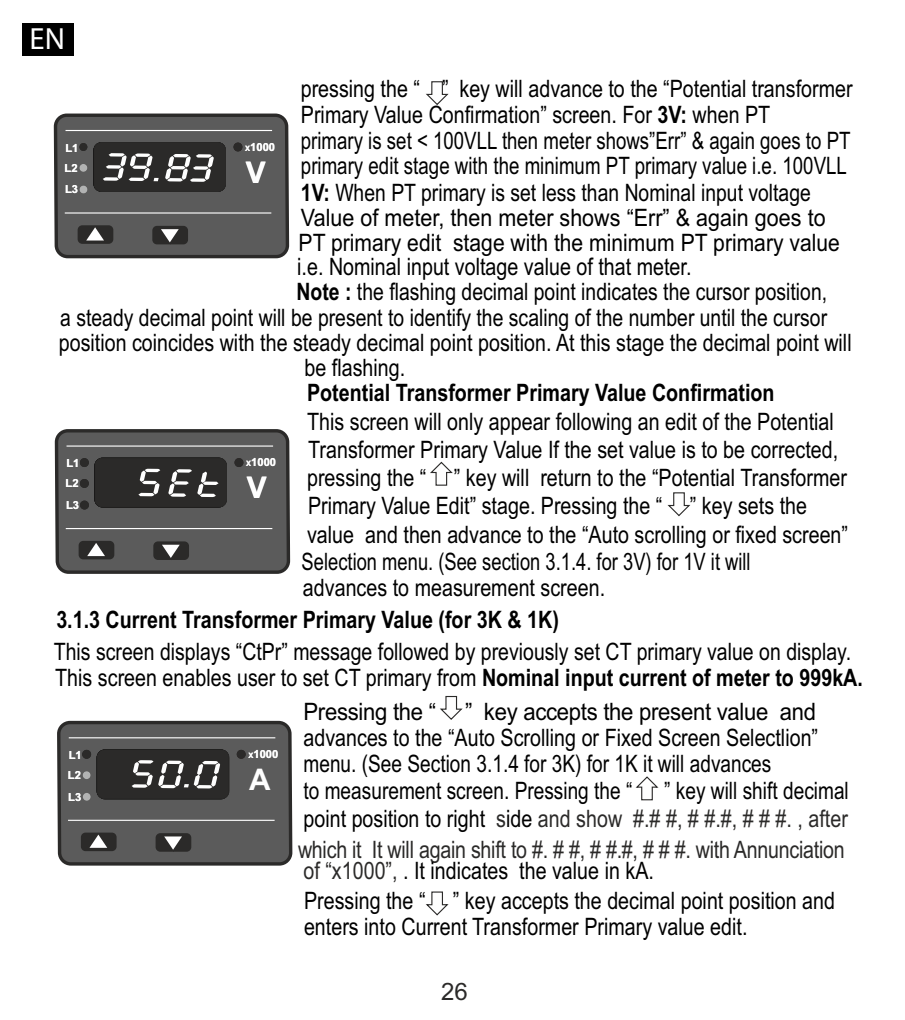
<style>
.page{position:relative;width:905px;height:1020px;background:#fff}
.page>*{position:absolute;margin:0;border:0;box-sizing:border-box;transform-origin:0 0}
.t1{font:30.8px "Myriad Pro";color:#fff}
.t2{font:700 29.6px "Arial";color:#fefefe}
.t3{font:24px/28px "Arial Narrow";color:#000}
.t4{font:24px/26px "Arial Narrow";color:#000;scale:1.12 1}
.t5{font:24px/21.6px "Arial Narrow";letter-spacing:-.01em;color:#2b2a29}
.t6{font:700 24px "Arial Narrow";color:#000}
.t7{font:24px "Arial";color:#2b2a29}
.t8{font:700 11.2px/21.6px "Arial";color:#fefefe}
.s1{font-size:7.6px}
.s2{font-weight:700}
.s3{color:#2b2a29}
.s4{color:#000}
</style>
<div class="page">
<svg style="left:430px;top:461px;width:23px;height:25px"></svg>
<svg style="left:667px;top:492px;width:24px;height:25px"></svg>
<svg style="left:440px;top:695px;width:23px;height:25px"></svg>
<svg style="left:635px;top:776px;width:24px;height:25px"></svg>
<svg style="left:425px;top:891px;width:24px;height:25px"></svg>
<svg style="left:426px;top:81px;width:23px;height:25px"></svg>
<div style="left:54px;top:114px;width:235px;height:144px;background:#5b5b5b;border:3px solid #2b2a29;border-radius:11px"></div>
<svg style="left:93px;top:142px;width:133px;height:50px;background:#4b4a49"></svg>
<div style="left:79px;top:143px;width:8px;height:8px;background:#2b2a29;border-radius:50%"></div>
<div style="left:79px;top:164px;width:8px;height:8px;background:#b2b3b3;border-radius:50%"></div>
<div style="left:79px;top:186px;width:8px;height:7px;background:#b2b3b3;border-radius:50%"></div>
<div style="left:233px;top:143px;width:9px;height:8px;background:#2b2a29;border:1px solid #2b2a29;border-radius:50%"></div>
<hr style="left:65px;top:130px;width:207px;height:1px;background:#fff">
<hr style="left:65px;top:212px;width:206px;height:2px;background:#fff">
<div style="left:152px;top:226px;width:36px;height:18px;background:#2b2a29;border-radius:5px"></div>
<svg style="left:161px;top:229px;width:18px;height:16px"></svg>
<div style="left:78px;top:225px;width:35px;height:19px;background:#2b2a29;border-radius:5px"></div>
<svg style="left:86px;top:225px;width:18px;height:16px"></svg>
<div style="left:55px;top:429px;width:235px;height:145px;background:#5b5b5b;border:3px solid #2b2a29;border-radius:11px"></div>
<div style="left:80px;top:458px;width:9px;height:9px;background:#2b2a29;border:1px solid #2b2a29;border-radius:50%"></div>
<div style="left:80px;top:479px;width:9px;height:9px;background:#2b2a29;border:1px solid #2b2a29;border-radius:50%"></div>
<div style="left:80px;top:501px;width:9px;height:8px;background:#2b2a29;border:1px solid #2b2a29;border-radius:50%"></div>
<div style="left:234px;top:458px;width:9px;height:9px;background:#2b2a29;border:1px solid #2b2a29;border-radius:50%"></div>
<hr style="left:66px;top:445px;width:207px;height:2px;background:#fff">
<hr style="left:66px;top:528px;width:206px;height:1px;background:#fff">
<div style="left:153px;top:541px;width:36px;height:19px;background:#2b2a29;border-radius:5px"></div>
<svg style="left:162px;top:544px;width:18px;height:14px"></svg>
<div style="left:79px;top:541px;width:35px;height:18px;background:#2b2a29;border-radius:5px"></div>
<svg style="left:87px;top:543px;width:18px;height:17px"></svg>
<svg style="left:94px;top:457px;width:133px;height:51px;background:#3d3c3c"></svg>
<div style="left:57px;top:721px;width:235px;height:145px;background:#5b5b5b;border:3px solid #2b2a29;border-radius:11px"></div>
<div style="left:82px;top:750px;width:9px;height:9px;background:#2b2a29;border:1px solid #2b2a29;border-radius:50%"></div>
<div style="left:83px;top:771px;width:8px;height:8px;background:#b2b3b3;border-radius:50%"></div>
<div style="left:83px;top:793px;width:8px;height:8px;background:#b2b3b3;border-radius:50%"></div>
<div style="left:237px;top:750px;width:8px;height:9px;background:#2b2a29;border:1px solid #2b2a29;border-radius:50%"></div>
<hr style="left:69px;top:737px;width:206px;height:2px;background:#fff">
<hr style="left:68px;top:820px;width:206px;height:1px;background:#fff">
<div style="left:155px;top:833px;width:36px;height:19px;background:#2b2a29;border-radius:5px"></div>
<svg style="left:164px;top:836px;width:19px;height:16px"></svg>
<div style="left:81px;top:833px;width:35px;height:18px;background:#2b2a29;border-radius:5px"></div>
<svg style="left:89px;top:834px;width:18px;height:14px"></svg>
<svg style="left:96px;top:749px;width:133px;height:51px;background:#424140"></svg>
<div style="left:22px;top:23px;width:51px;height:32px;background:#000"></div>
<p class="t1" style="left:30px;top:26px;width:37px">EN</p>
<p class="t8" style="left:65px;top:138px;width:15px">L1</p>
<p class="t8" style="left:245px;top:137px;width:31px"><span class="s1">X</span>1000</p>
<p class="t8" style="left:65px;top:158px;width:15px">L2<br>L3</p>
<p class="t2" style="left:246px;top:161px;width:21px">V</p>
<p class="t3" style="left:300px;top:78px;width:553px;line-height:25.6px">pressing the “ ” key will advance to the “Potential transformer Primary Value Confirmation” screen. For <span class="s2">3V:</span> when PT<br>primary is set &lt; 100VLL then meter shows”Err” &amp; again goes to PT primary edit stage with the minimum PT primary value i.e. 100VLL</p>
<p class="t3" style="left:298px;top:182px;width:542px;line-height:25.2px"><span class="s2">1V:</span> When PT primary is set less than Nominal input voltage<br>Value of meter, then meter shows “Err” &amp; again goes to<br>PT primary edit stage with the minimum PT primary value</p>
<p class="t3" style="left:297px;top:255px;width:395px">i.e. Nominal input voltage value of that meter.</p>
<p class="t3" style="left:60px;top:281px;width:768px;line-height:25.6px;text-align:right"><span class="s2">Note :</span> the flashing decimal point indicates the cursor position,<br>a steady decimal point will be present to identify the scaling of the number until the cursor</p>
<p class="t3" style="left:59px;top:331px;width:794px">position coincides with the steady decimal point position. At this stage the decimal point will</p>
<p class="t3" style="left:304px;top:355px;width:102px">be flashing.</p>
<p class="t6" style="left:307px;top:384px;width:468px">Potential Transformer Primary Value Confirmation</p>
<p class="t3" style="left:301px;top:410px;width:547px">This screen will only appear following an edit of the Potential Transformer Primary Value If the set value is to be corrected, pressing the “ ” key will return to the “Potential Transformer Primary Value Edit” stage. Pressing the “ ” key sets the value and then advance to the “Auto scrolling or fixed screen” Selection menu. (See section 3.1.4. for 3V) for 1V it will</p>
<p class="t6" style="left:56px;top:610px;width:503px">3.1.3 Current Transformer Primary Value (for 3K &amp; 1K)</p>
<p class="t3" style="left:54px;top:641px;width:810px;line-height:26px">This screen displays “CtPr” message followed by previously set CT primary value on display.<br>This screen enables user to set CT primary from <span class="s2">Nominal input current of meter to 999kA.</span></p>
<p class="t4" style="left:303px;top:701px;width:461px">Pressing the “ ” key accepts the present value and advances to the “Auto Scrolling or Fixed Screen Selectlion” menu. (See Section 3.1.4 for 3K) for 1K it will advances<br>to measurement screen. Pressing the “</p>
<p class="t8" style="left:66px;top:454px;width:15px">L1</p>
<p class="t8" style="left:246px;top:453px;width:31px"><span class="s1">X</span>1000</p>
<p class="t8" style="left:66px;top:474px;width:15px">L2<br>L3</p>
<p class="t2" style="left:247px;top:477px;width:21px">V</p>
<p class="t3" style="left:303px;top:576px;width:303px">advances to measurement screen.</p>
<p class="t8" style="left:69px;top:745px;width:15px">L1</p>
<p class="t8" style="left:248px;top:744px;width:31px"><span class="s1">X</span>1000</p>
<p class="t8" style="left:68px;top:766px;width:15px">L2<br>L3</p>
<p class="t2" style="left:249px;top:769px;width:23px">A</p>
<p class="t3" style="left:303px;top:778px;width:546px;text-align:right">” key will shift decimal<br>point position to right <span class="s3">s</span>ide <span class="s3">and show #.# #, # #.#, # # #. , after</span></p>
<p class="t5" style="left:298px;top:841px;width:548px">which it It will again shift to #. # #, # #.#, # # #. with Annunciation of “x1000”, <span class="s4">. It indicates the value in kA.</span></p>
<p class="t3" style="left:304px;top:890px;width:532px;line-height:26px">Pressing the “ ” key accepts the decimal point position and enters into Current Transformer Primary value edit.</p>
<p class="t7" style="left:441px;top:982px;width:28px">26</p>
</div>
